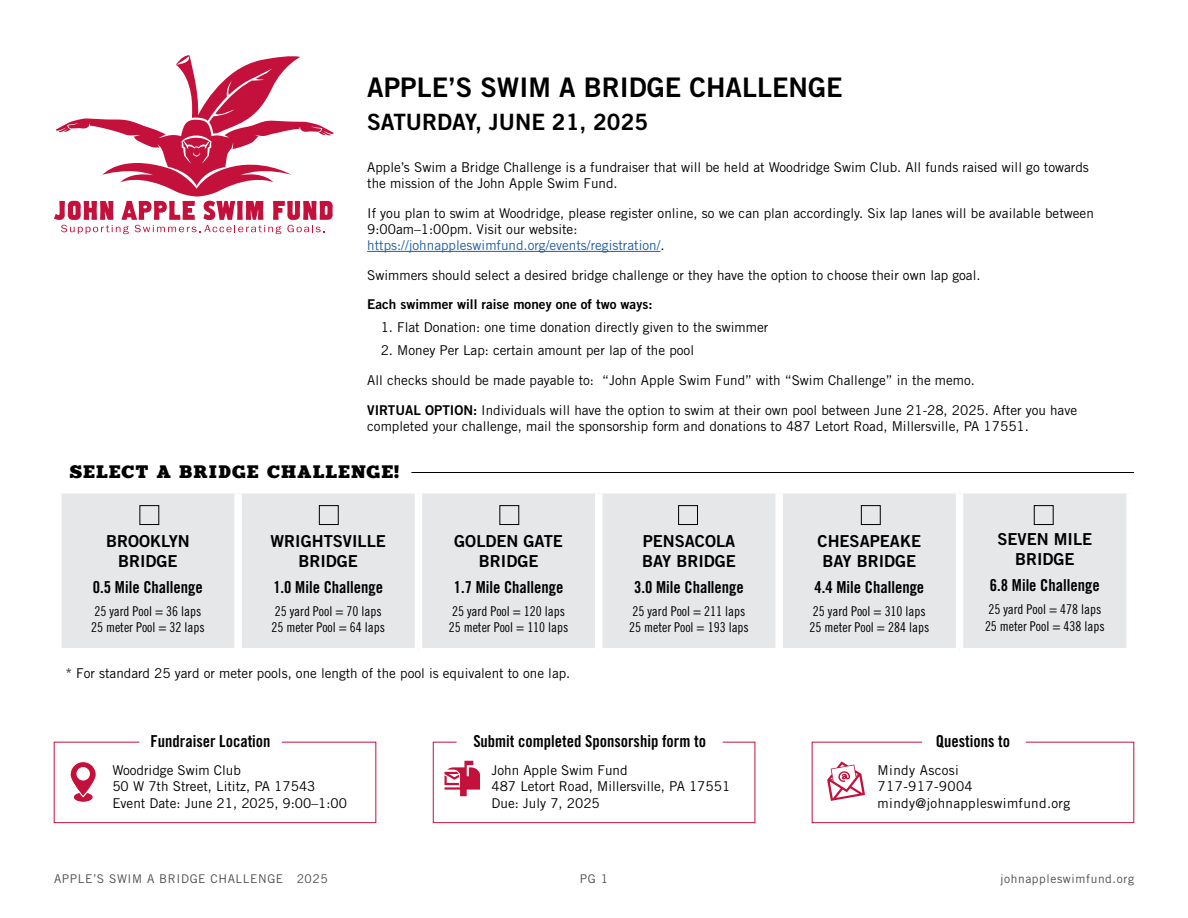
<style>
.page{position:relative;width:1188px;height:918px;background:#fff}
.page>*{position:absolute;margin:0;border:0;box-sizing:border-box;transform-origin:0 0}
.t1{font:27px "Trade Gothic LT Std Bd 2";color:#000}
.t2{font:22.5px "Trade Gothic LT Std Bd 2";color:#000}
.t3{font:18px "Merit";letter-spacing:.07em;color:#000}
.t4{font:16.5px "Trade Gothic LT Std Bd Cn 20";color:#000}
.t5{font:16.5px/19.8px "Trade Gothic LT Std Bd 2";color:#000;text-align:center}
.t6{font:13.5px/16.5px "Trade Gothic LT Std";color:#000}
.t7{font:13.5px/16.2px "Trade Gothic LT Std Cn 18";color:#000}
.t8{font:13.5px/16.5px "Trade Gothic LT Std";letter-spacing:.025em;color:#000}
.t9{font:13.5px "Trade Gothic LT Std Bd 2";color:#000}
.t10{font:12px "Trade Gothic LT Std";letter-spacing:.05em;color:#4d4d4f}
.s1{color:#215e9e}
.s2{font-family:"Trade Gothic LT Std Bd 2"}
</style>
<div class="page">
<svg style="left:54px;top:55px;width:280px;height:179px"></svg>
<svg style="left:812px;top:742px;width:322px;height:81px"></svg>
<svg style="left:433px;top:742px;width:322px;height:81px"></svg>
<div style="left:62px;top:493px;width:1064px;height:155px;background:#e6e7e8"></div>
<div style="left:234px;top:493px;width:8px;height:155px;background:#fff"></div>
<div style="left:415px;top:493px;width:7px;height:155px;background:#fff"></div>
<div style="left:595px;top:493px;width:8px;height:155px;background:#fff"></div>
<div style="left:775px;top:493px;width:8px;height:155px;background:#fff"></div>
<div style="left:956px;top:493px;width:7px;height:155px;background:#fff"></div>
<hr style="left:367px;top:251px;width:293px;height:1px;background:#215e9e">
<div style="left:140px;top:505px;width:19px;height:20px;border:1px solid #000"></div>
<div style="left:319px;top:505px;width:20px;height:20px;border:1px solid #000"></div>
<div style="left:499px;top:505px;width:20px;height:20px;border:1px solid #000"></div>
<div style="left:678px;top:505px;width:20px;height:20px;border:1px solid #000"></div>
<div style="left:861px;top:505px;width:20px;height:20px;border:1px solid #000"></div>
<div style="left:1034px;top:505px;width:20px;height:20px;border:1px solid #000"></div>
<svg style="left:54px;top:742px;width:322px;height:81px"></svg>
<hr style="left:411px;top:472px;width:723px;height:1px;background:#000">
<h1 class="t1" style="left:367px;top:70px;width:477px">APPLE’S SWIM A BRIDGE CHALLENGE</h1>
<h2 class="t2" style="left:367px;top:108px;width:283px">SATURDAY, JUNE 21, 2025</h2>
<p class="t6" style="left:367px;top:159px;width:723px">Apple’s Swim a Bridge Challenge is a fundraiser that will be held at Woodridge Swim Club. All funds raised will go towards the mission of the John Apple Swim Fund.</p>
<p class="t6" style="left:367px;top:205px;width:728px">If you plan to swim at Woodridge, please register online, so we can plan accordingly. Six lap lanes will be available between<br>9:00am–1:00pm. Visit our website:<br><span class="s1">https://johnappleswimfund.org/events/registration/</span>.</p>
<p class="t6" style="left:367px;top:267px;width:615px">Swimmers should select a desired bridge challenge or they have the option to choose their own lap goal.</p>
<p class="t9" style="left:367px;top:296px;width:287px">Each swimmer will raise money one of two ways:</p>
<p class="t6" style="left:381px;top:319px;width:389px">1. Flat Donation: one time donation directly given to the swimmer</p>
<p class="t6" style="left:367px;top:336px;width:609px;line-height:29.7px;text-indent:14px">2. Money Per Lap: certain amount per lap of the pool<br>All checks should be made payable to: “John Apple Swim Fund” with “Swim Challenge” in the memo.</p>
<p class="t6" style="left:367px;top:402px;width:711px"><span class="s2">VIRTUAL OPTION:</span> Individuals will have the option to swim at their own pool between June 21-28, 2025. After you have completed your challenge, mail the sponsorship form and donations to 487 Letort Road, Millersville, PA 17551.</p>
<h3 class="t3" style="left:70px;top:461px;width:331px">SELECT A BRIDGE CHALLENGE!</h3>
<p class="t5" style="left:106px;top:531px;width:85px">BROOKLYN<br>BRIDGE</p>
<p class="t4" style="left:93px;top:577px;width:111px">0.5 Mile Challenge</p>
<p class="t7" style="left:91px;top:603px;width:115px">25 yard Pool = 36 laps<br>25 meter Pool = 32 laps</p>
<p class="t5" style="left:271px;top:531px;width:117px">WRIGHTSVILLE<br>BRIDGE</p>
<p class="t4" style="left:273px;top:577px;width:111px">1.0 Mile Challenge</p>
<p class="t7" style="left:271px;top:603px;width:115px">25 yard Pool = 70 laps<br>25 meter Pool = 64 laps</p>
<p class="t5" style="left:454px;top:531px;width:110px">GOLDEN GATE<br>BRIDGE</p>
<p class="t4" style="left:454px;top:577px;width:111px">1.7 Mile Challenge</p>
<p class="t7" style="left:449px;top:603px;width:121px">25 yard Pool = 120 laps<br>25 meter Pool = 110 laps</p>
<p class="t6" style="left:65px;top:665px;width:507px">* For standard 25 yard or meter pools, one length of the pool is equivalent to one lap.</p>
<p class="t5" style="left:642px;top:531px;width:95px;text-align:left">PENSACOLA<br>BAY BRIDGE</p>
<p class="t4" style="left:634px;top:577px;width:111px">3.0 Mile Challenge</p>
<p class="t7" style="left:629px;top:603px;width:121px">25 yard Pool = 211 laps<br>25 meter Pool = 193 laps</p>
<p class="t5" style="left:818px;top:531px;width:105px;text-align:left">CHESAPEAKE<br>BAY BRIDGE</p>
<p class="t4" style="left:814px;top:577px;width:111px">4.4 Mile Challenge</p>
<p class="t7" style="left:809px;top:603px;width:121px">25 yard Pool = 310 laps<br>25 meter Pool = 284 laps</p>
<p class="t5" style="left:997px;top:529px;width:96px">SEVEN MILE<br>BRIDGE</p>
<p class="t4" style="left:990px;top:576px;width:111px">6.8 Mile Challenge</p>
<p class="t7" style="left:985px;top:601px;width:121px">25 yard Pool = 478 laps<br>25 meter Pool = 438 laps</p>
<p class="t4" style="left:151px;top:731px;width:121px">Fundraiser Location</p>
<p class="t4" style="left:473px;top:731px;width:234px">Submit completed Sponsorship form to</p>
<p class="t4" style="left:936px;top:731px;width:76px">Questions to</p>
<p class="t6" style="left:112px;top:762px;width:236px">Woodridge Swim Club<br>50 W 7th Street, Lititz, PA 17543<br>Event Date: June 21, 2025, 9:00–1:00</p>
<p class="t8" style="left:878px;top:762px;width:194px">Mindy Ascosi<br>717-917-9004 mindy@johnappleswimfund.org</p>
<p class="t6" style="left:491px;top:762px;width:240px">John Apple Swim Fund<br>487 Letort Road, Millersville, PA 17551<br>Due: July 7, 2025</p>
<p class="t10" style="left:54px;top:872px;width:275px">APPLE’S SWIM A BRIDGE CHALLENGE 2025</p>
<p class="t10" style="left:580px;top:872px;width:30px">PG 1</p>
<p class="t10" style="left:1000px;top:872px;width:135px">johnappleswimfund.org</p>
</div>
